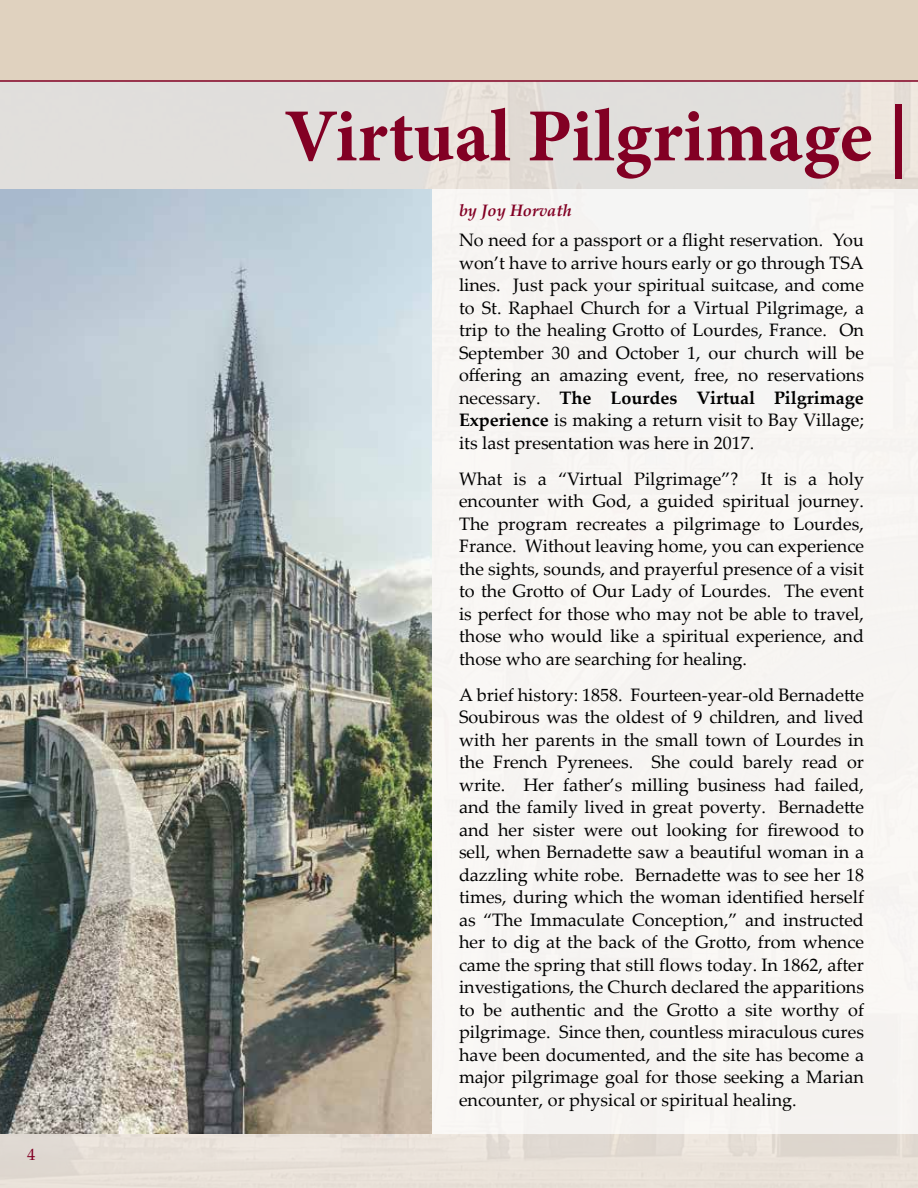
<style>
.page{position:relative;width:918px;height:1188px;background:#fff}
.page>*{position:absolute;margin:0;border:0;box-sizing:border-box;transform-origin:0 0}
.t1{font:700 75px "Minion Pro";color:#820024}
.t2{font:18px/22.5px "Palatino Linotype";color:#000;text-align:justify}
.t3{font:italic 700 16.5px "Palatino Linotype";color:#820024}
.t4{font:16.5px "Palatino Linotype";color:#820024}
.s1{font-weight:700}
</style>
<div class="page">
<div style="left:0;top:189px;width:918px;height:945px;background:#f6f5f2"></div>
<div style="left:0;top:0;width:918px;height:82px;background:#e0d2bf"></div>
<img style="left:0;top:189px;width:432px;height:945px">
<p class="t4" style="left:27px;top:1142px;width:10px">4</p>
<h1 class="t1" style="left:284px;top:84px;width:626px">Virtual Pilgrimage |</h1>
<p class="t3" style="left:459px;top:199px;width:115px">by Joy Horvath</p>
<p class="t2" style="left:459px;top:228px;width:407px">No need for a passport or a flight reservation. You won’t have to arrive hours early or go through TSA lines. Just pack your spiritual suitcase, and come to St. Raphael Church for a Virtual Pilgrimage, a trip to the healing Grotto of Lourdes, France. On September 30 and October 1, our church will be offering an amazing event, free, no reservations necessary. <span class="s1">The Lourdes Virtual Pilgrimage Experience</span> is making a return visit to Bay Village; its last presentation was here in 2017.</p>
<p class="t2" style="left:459px;top:467px;width:281px">What is a “Virtual Pilgrimage”?</p>
<p class="t2" style="left:459px;top:467px;width:407px;text-indent:302px">It is a holy encounter with God, a guided spiritual journey.<br>The program recreates a pilgrimage to Lourdes, France. Without leaving home, you can experience the sights, sounds, and prayerful presence of a visit to the Grotto of Our Lady of Lourdes. The event is perfect for those who may not be able to travel, those who would like a spiritual experience, and those who are searching for healing.</p>
<p class="t2" style="left:459px;top:683px;width:407px">A brief history: 1858. Fourteen-year-old Bernadette Soubirous was the oldest of 9 children, and lived with her parents in the small town of Lourdes in the French Pyrenees. She could barely read or write. Her father’s milling business had failed, and the family lived in great poverty. Bernadette and her sister were out looking for firewood to sell, when Bernadette saw a beautiful woman in a dazzling white robe. Bernadette was to see her 18 times, during which the woman identified herself as “The Immaculate Conception,” and instructed her to dig at the back of the Grotto, from whence came the spring that still flows today. In 1862, after investigations, the Church declared the apparitions to be authentic and the Grotto a site worthy of pilgrimage. Since then, countless miraculous cures have been documented, and the site has become a major pilgrimage goal for those seeking a Marian encounter, or physical or spiritual healing.</p>
</div>
